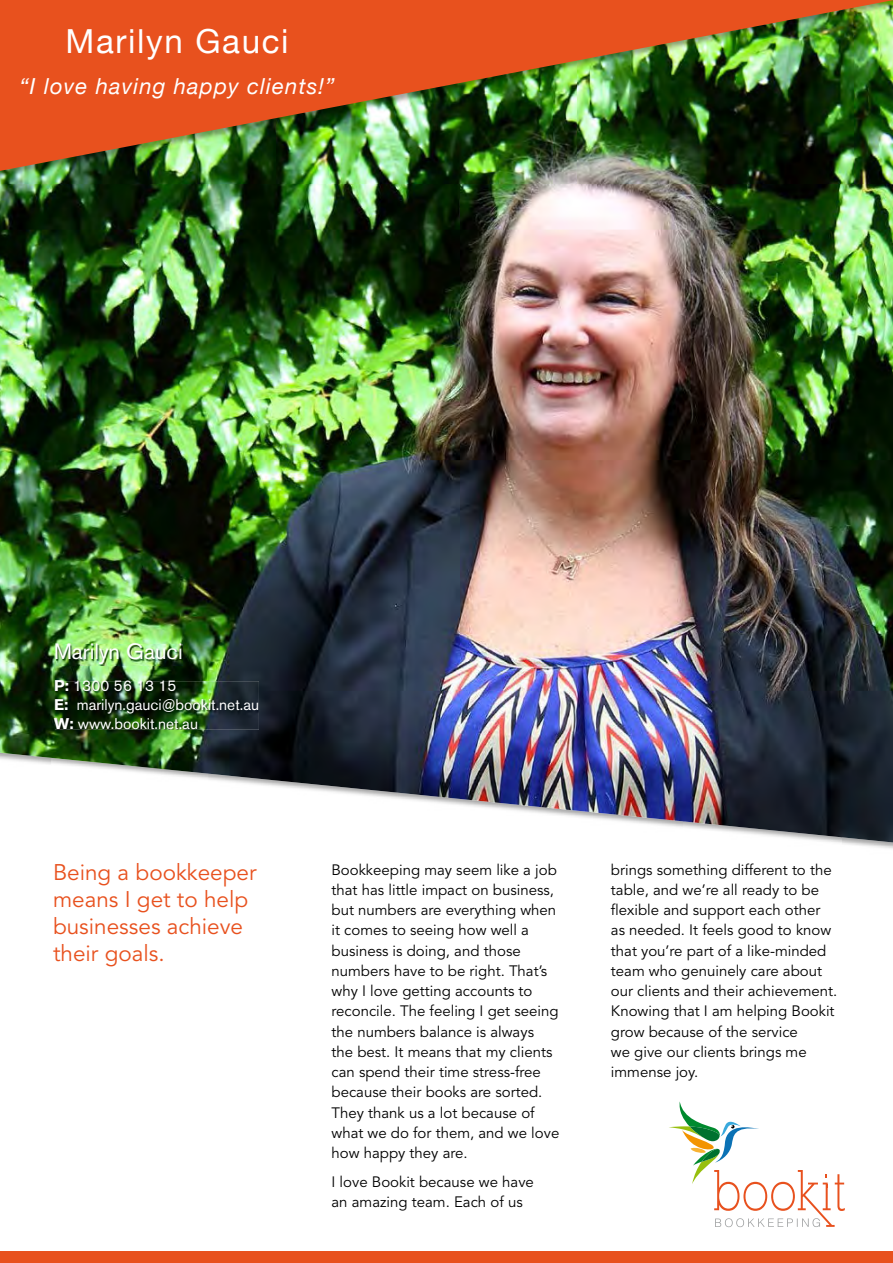
<style>
.page{position:relative;width:893px;height:1263px;background:#fff}
.page>*{position:absolute;margin:0;border:0;box-sizing:border-box;transform-origin:0 0}
.t1{font:33.15px "Helvetica Neue";letter-spacing:.05em;color:#fff}
.t2{font:22.5px/27px "Avenir";color:#e8511e}
.t3{font:italic 22.05px "Helvetica Neue";letter-spacing:.05em;color:#fff}
.t4{font:22.05px "Akzidenz Grotesk BE";color:#fff}
.t5{font:15.45px/18.5px "Akzidenz Grotesk BE";color:#fff}
.t6{font:15px/20.2px "Avenir";color:#000}
.s1{font-weight:700}
</style>
<div class="page">
<img style="left:0;top:184px;width:893px;height:658px">
<img style="left:0;top:171px;width:893px;height:13px">
<img style="left:0;top:0;width:893px;height:171px">
<svg style="left:669px;top:1101px;width:176px;height:126px"></svg>
<div style="left:0;top:1251px;width:893px;height:12px;background:#e8511e"></div>
<img style="left:56px;top:644px;width:126px;height:22px">
<img style="left:55px;top:681px;width:204px;height:49px">
<h1 class="t1" style="left:66px;top:17px;width:225px">Marilyn Gauci</h1>
<h3 class="t3" style="left:19px;top:70px;width:317px">“I love having happy clients!”</h3>
<h3 class="t4" style="left:54px;top:639px;width:130px">Marilyn Gauci</h3>
<p class="t5" style="left:54px;top:677px;width:207px"><span class="s1">P:</span> 1300 56 13 15<br><span class="s1">E:</span> marilyn.gauci@bookit.net.au<br><span class="s1">W:</span> www.bookit.net.au</p>
<h2 class="t2" style="left:53px;top:860px;width:205px">Being a bookkeeper means I get to help businesses achieve their goals.</h2>
<p class="t6" style="left:611px;top:860px;width:228px">brings something different to the table, and we’re all ready to be flexible and support each other as needed. It feels good to know that you’re part of a like-minded team who genuinely care about our clients and their achievement.<br>Knowing that I am helping Bookit grow because of the service<br>we give our clients brings me immense joy.</p>
<p class="t6" style="left:331px;top:860px;width:229px">Bookkeeping may seem like a job that has little impact on business, but numbers are everything when it comes to seeing how well a business is doing, and those numbers have to be right. That’s why I love getting accounts to reconcile. The feeling I get seeing the numbers balance is always the best. It means that my clients can spend their time stress-free because their books are sorted.<br>They thank us a lot because of what we do for them, and we love how happy they are.</p>
<p class="t6" style="left:331px;top:1172px;width:204px">I love Bookit because we have an amazing team. Each of us</p>
</div>
